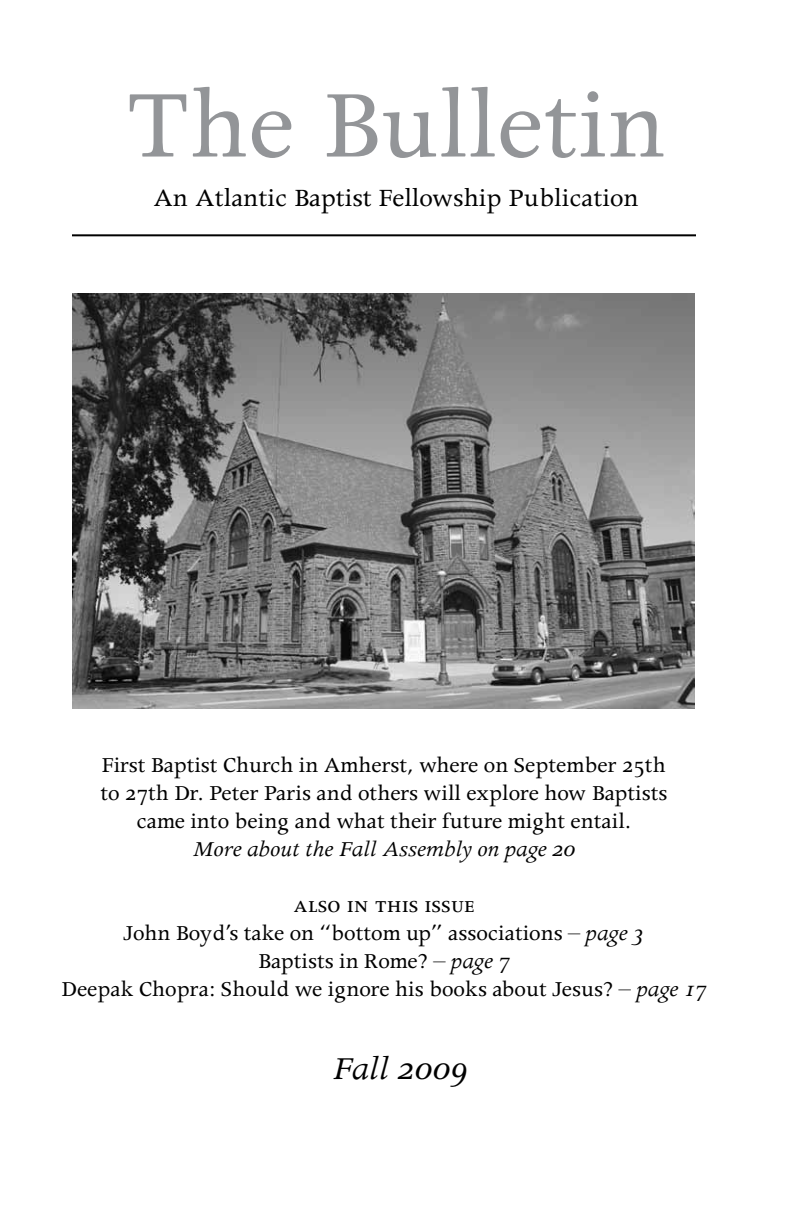
<style>
.page{position:relative;width:792px;height:1224px;background:#fff}
.page>*{position:absolute;margin:0;border:0;box-sizing:border-box;transform-origin:0 0}
.t1{font:108px "Apollo GP Std";color:#939598}
.t2{font:italic 36px "Apollo GP Std";color:#000}
.t3{font:28px "Apollo GP Std";color:#000}
.t4{font:24px/28px "Apollo GP Std";color:#000;text-align:center}
.t5{font:italic 24px "Apollo GP Std";color:#000}
.s1{font-style:italic}
</style>
<div class="page">
<hr style="left:72px;top:234px;width:624px;height:2px;background:#000">
<img style="left:72px;top:293px;width:622px;height:415px">
<h1 class="t1" style="left:126px;top:66px;width:542px">The Bulletin</h1>
<p class="t3" style="left:153px;top:183px;width:487px">An Atlantic Baptist Fellowship Publication</p>
<p class="t4" style="left:101px;top:752px;width:568px">First Baptist Church in Amherst, where on September 25th to 27th Dr. Peter Paris and others will explore how Baptists came into being and what their future might entail.</p>
<p class="t5" style="left:193px;top:836px;width:384px">More about the Fall Assembly on page 20</p>
<p class="t4" style="left:62px;top:893px;width:647px">Also in this issue<br>John Boyd’s take on “bottom up” associations – <span class="s1">page 3<br></span>Baptists in Rome? – <span class="s1">page 7<br></span>Deepak Chopra: Should we ignore his books about Jesus? – <span class="s1">page 17</span></p>
<h2 class="t2" style="left:332px;top:1049px;width:137px">Fall 2009</h2>
</div>
